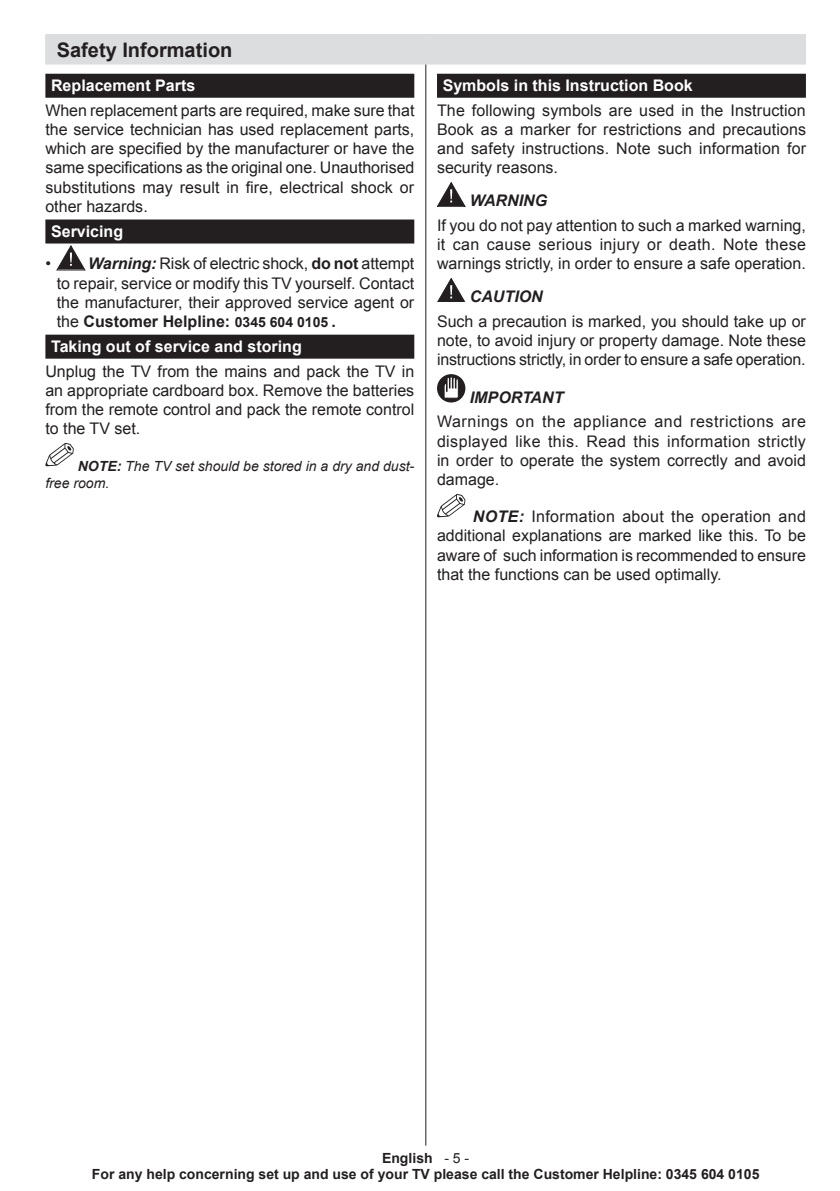
<style>
.page{position:relative;width:840px;height:1191px;background:#fff}
.page>*{position:absolute;margin:0;border:0;box-sizing:border-box;transform-origin:0 0}
.Heading_Gosterme{font:700 20px "Arial";color:#231f20}
.Body_text{font:16px/19.2px "Arial";color:#231f20;text-align:justify}
.Heading_Siyah{font:700 16px "Arial";color:#fff}
.Body_text-2{font:italic 700 16px "Arial";color:#231f20}
.t1{font:700 14px/16.4px "Arial";color:#231f20;text-align:center}
.Body_text_note{font:italic 14px/16.8px "Arial";color:#231f20}
.s1{font-weight:700;font-style:italic}
.s2{font-weight:700}
.s3{font-weight:700;font-size:14px}
.s4{font-weight:400}
</style>
<div class="page">
<hr style="left:425px;top:34px;width:1px;height:1111px;background:#231f20">
<div style="left:45px;top:74px;width:369px;height:24px;background:#231f20"></div>
<div style="left:45px;top:219px;width:369px;height:24px;background:#231f20"></div>
<div style="left:45px;top:335px;width:369px;height:24px;background:#231f20"></div>
<svg style="left:56px;top:245px;width:29px;height:25px"></svg>
<svg style="left:45px;top:443px;width:29px;height:23px"></svg>
<div style="left:437px;top:74px;width:368px;height:24px;background:#231f20"></div>
<svg style="left:437px;top:182px;width:28px;height:24px"></svg>
<svg style="left:437px;top:278px;width:28px;height:24px"></svg>
<div style="left:437px;top:374px;width:28px;height:28px;background:#231f20;border-radius:50%"></div>
<svg style="left:443px;top:376px;width:15px;height:23px"></svg>
<svg style="left:437px;top:494px;width:28px;height:23px"></svg>
<div style="left:45px;top:34px;width:760px;height:30px;background:#dcdddf"></div>
<div style="left:45px;top:35px;width:760px;height:30px;background:#dcdddf"></div>
<p class="Heading_Gosterme" style="left:57px;top:37px;width:177px">Safety Information</p>
<p class="Heading_Siyah" style="left:51px;top:75px;width:146px">Replacement Parts</p>
<p class="Body_text" style="left:45px;top:101px;width:370px">When replacement parts are required, make sure that the service technician has used replacement parts, which are specified by the manufacturer or have the same specifications as the original one. Unauthorised substitutions may result in fire, electrical shock or other hazards.</p>
<p class="Heading_Siyah" style="left:51px;top:220px;width:74px">Servicing</p>
<p class="Body_text" style="left:57px;top:254px;width:359px;text-indent:-11px">• <span class="s1">Warning:</span> Risk of electric shock, <span class="s2">do not</span> attempt to repair, service or modify this TV yourself. Contact the manufacturer, their approved service agent or the <span class="s2">Customer Helpline:</span> <span class="s3">0345 604 0105</span> <span class="s2">.</span></p>
<p class="Heading_Siyah" style="left:51px;top:335px;width:252px">Taking out of service and storing</p>
<p class="Body_text" style="left:45px;top:362px;width:370px">Unplug the TV from the mains and pack the TV in an appropriate cardboard box. Remove the batteries from the remote control and pack the remote control to the TV set.</p>
<p class="Body_text_note" style="left:45px;top:458px;width:370px;text-indent:32px"><span class="s2">NOTE:</span> The TV set should be stored in a dry and dust&shy;free room.</p>
<p class="Heading_Siyah" style="left:442px;top:75px;width:251px">Symbols in this Instruction Book</p>
<p class="Body_text" style="left:437px;top:101px;width:370px">The following symbols are used in the Instruction Book as a marker for restrictions and precautions and safety instructions. Note such information for security reasons.</p>
<p class="Body_text-2" style="left:469px;top:190px;width:79px">WARNING</p>
<p class="Body_text" style="left:437px;top:216px;width:370px">If you do not pay attention to such a marked warning, it can cause serious injury or death. Note these warnings strictly, in order to ensure a safe operation.</p>
<p class="Body_text-2" style="left:469px;top:286px;width:74px">CAUTION</p>
<p class="Body_text" style="left:437px;top:312px;width:370px">Such a precaution is marked, you should take up or note, to avoid injury or property damage. Note these instructions strictly, in order to ensure a safe operation.</p>
<p class="Body_text-2" style="left:469px;top:386px;width:95px">IMPORTANT</p>
<p class="Body_text" style="left:437px;top:412px;width:370px">Warnings on the appliance and restrictions are displayed like this. Read this information strictly in order to operate the system correctly and avoid damage.</p>
<p class="Body_text" style="left:437px;top:507px;width:370px;text-indent:36px"><span class="s1">NOTE:</span> Information about the operation and additional explanations are marked like this. To be aware of such information is recommended to ensure that the functions can be used optimally.</p>
<p class="t1" style="left:92px;top:1150px;width:668px">English <span class="s4">- 5 -<br></span>For any help concerning set up and use of your TV please call the Customer Helpline: 0345 604 0105</p>
</div>
